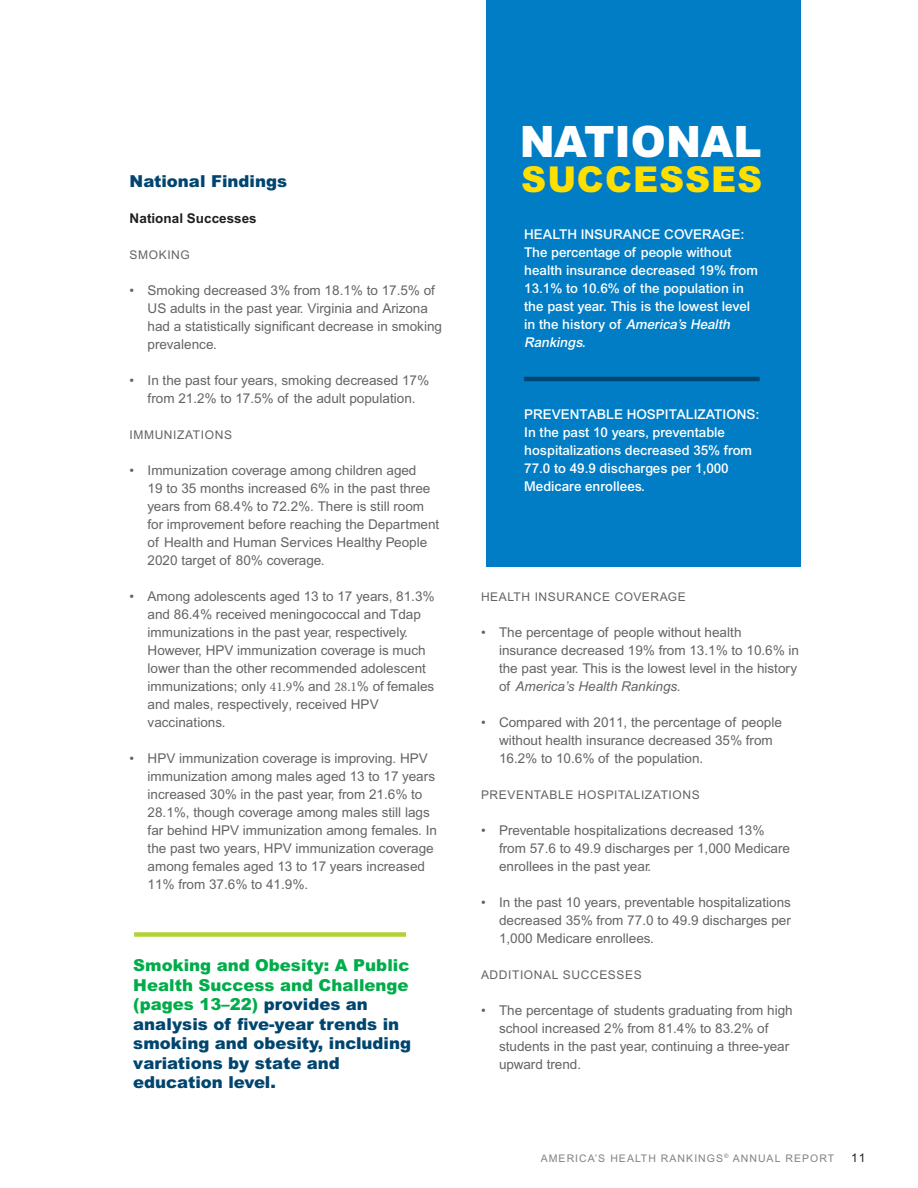
<style>
.page{position:relative;width:918px;height:1188px;background:#fff}
.page>*{position:absolute;margin:0;border:0;box-sizing:border-box;transform-origin:0 0}
.t1{font:900 43.35px "Arial MT Pro";color:#fff}
.t2{font:900 35.7px "Arial MT Pro";letter-spacing:.03em;color:#ffdf00}
.t3{font:900 16.5px/19.5px "Arial MT Pro";color:#00456f}
.t4{font:13.5px/18px "Arial MT Pro";color:#636466}
.t5{font:500 13.5px/18px "Arial MT Pro";color:#fff}
.t6{font:700 13.5px "Arial MT Pro";color:#231f20}
.t7{font:12px "Arial MT Pro";letter-spacing:.05em;color:#636466}
.t8{font:12px "Arial MT Pro";color:#231f20}
.t9{font:10.5px "Arial MT Pro";letter-spacing:.1em;color:#808285}
.s1{font-family:"Minion Pro"}
.s2{color:#00ac4a}
.s3{font-style:italic}
</style>
<div class="page">
<div style="left:486px;top:0;width:314px;height:567px;background:#007dc5"></div>
<hr style="left:524px;top:377px;width:236px;height:4px;background:#00456f">
<div style="left:134px;top:932px;width:272px;height:5px;background:#b0d236"></div>
<p class="t3" style="left:130px;top:172px;width:159px">National Findings</p>
<p class="t6" style="left:130px;top:211px;width:129px">National Successes</p>
<p class="t7" style="left:130px;top:248px;width:62px">SMOKING</p>
<p class="t4" style="left:148px;top:282px;width:296px;text-indent:-18px">• Smoking decreased 3% from 18.1% to 17.5% of US adults in the past year. Virginia and Arizona had a statistically significant decrease in smoking prevalence.</p>
<p class="t4" style="left:130px;top:372px;width:301px;text-align:center">• In the past four years, smoking decreased 17% from 21.2% to 17.5% of the adult population.</p>
<p class="t7" style="left:130px;top:428px;width:104px">IMMUNIZATIONS</p>
<p class="t4" style="left:148px;top:462px;width:293px;text-indent:-18px">• Immunization coverage among children aged<br>19 to 35 months increased 6% in the past three years from 68.4% to 72.2%. There is still room for improvement before reaching the Department of Health and Human Services Healthy People 2020 target of 80% coverage.</p>
<p class="t4" style="left:148px;top:588px;width:288px;text-indent:-18px">• Among adolescents aged 13 to 17 years, 81.3% and 86.4% received meningococcal and Tdap immunizations in the past year, respectively.<br>However, HPV immunization coverage is much lower than the other recommended adolescent immunizations; only <span class="s1">41.9</span>% and <span class="s1">28.1</span>% of females and males, respectively, received HPV vaccinations.</p>
<p class="t4" style="left:148px;top:750px;width:291px;text-indent:-18px">• HPV immunization coverage is improving. HPV immunization among males aged 13 to 17 years increased 30% in the past year, from 21.6% to 28.1%, though coverage among males still lags far behind HPV immunization among females. In the past two years, HPV immunization coverage among females aged 13 to 17 years increased 11% from 37.6% to 41.9%.</p>
<p class="t3" style="left:133px;top:956px;width:279px"><span class="s2">Smoking and Obesity: A Public<br>Health Success and Challenge (pages 13–22)</span> provides an analysis of five-year trends in smoking and obesity, including variations by state and education level.</p>
<h1 class="t1" style="left:520px;top:114px;width:243px">NATIONAL</h1>
<h2 class="t2" style="left:521px;top:157px;width:243px">SUCCESSES</h2>
<p class="t5" style="left:524px;top:225px;width:235px">HEALTH INSURANCE COVERAGE:<br>The percentage of people without health insurance decreased 19% from<br>13.1% to 10.6% of the population in the past year. This is the lowest level<br>i n t h e h i s t o r y o f <span class="s3">America’s Health<br>Rankings.</span></p>
<p class="t5" style="left:524px;top:405px;width:237px">PREVENTABLE HOSPITALIZATIONS:<br>In the past 10 years, preventable hospitalizations decreased 35% from<br>77.0 to 49.9 discharges per 1,000<br>Medicare enrollees.</p>
<p class="t7" style="left:481px;top:590px;width:206px">HEALTH INSURANCE COVERAGE</p>
<p class="t4" style="left:499px;top:624px;width:302px;text-indent:-18px">• The percentage of people without health insurance decreased 19% from 13.1% to 10.6% in the past year. This is the lowest level in the history of <span class="s3">America’s Health Rankings.</span></p>
<p class="t4" style="left:499px;top:714px;width:284px;text-indent:-18px">• Compared with 2011, the percentage of people without health insurance decreased 35% from<br>16.2% to 10.6% of the population.</p>
<p class="t7" style="left:481px;top:788px;width:220px">PREVENTABLE HOSPITALIZATIONS</p>
<p class="t4" style="left:499px;top:822px;width:293px;text-indent:-18px">• Preventable hospitalizations decreased 13% from 57.6 to 49.9 discharges per 1,000 Medicare enrollees in the past year.</p>
<p class="t4" style="left:499px;top:894px;width:294px;text-align:justify;text-indent:-18px">• In the past 10 years, preventable hospitalizations decreased 35% from 77.0 to 49.9 discharges per 1,000 Medicare enrollees.</p>
<p class="t7" style="left:481px;top:968px;width:162px">ADDITIONAL SUCCESSES</p>
<p class="t4" style="left:499px;top:1002px;width:295px;text-indent:-18px">• The percentage of students graduating from high school increased 2% from 81.4% to 83.2% of students in the past year, continuing a three-year upward trend.</p>
<p class="t9" style="left:541px;top:1152px;width:295px">AMERICA’S HEALTH RANKINGS<sup>®</sup> ANNUAL REPORT</p>
<p class="t8" style="left:851px;top:1151px;width:16px">11</p>
</div>
